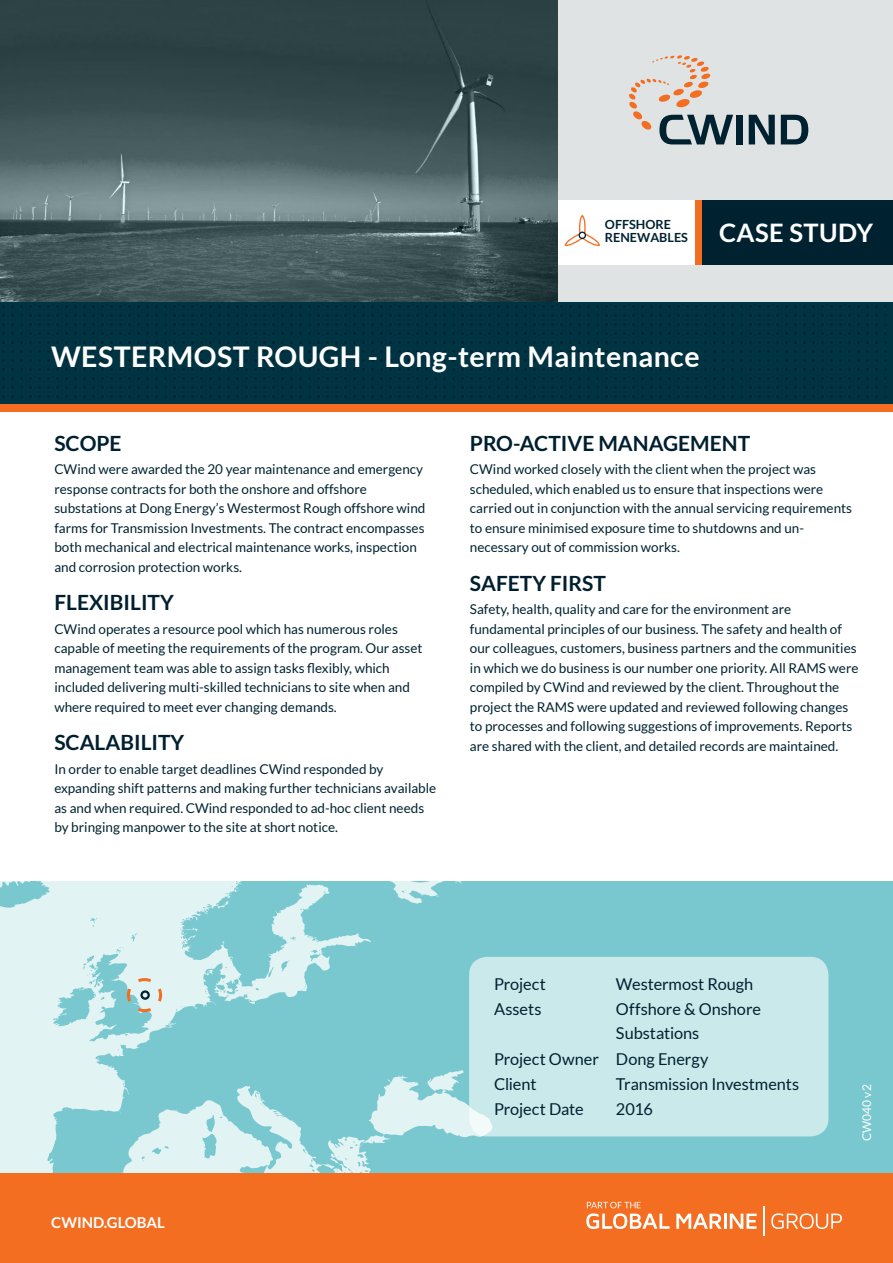
<style>
.page{position:relative;width:893px;height:1263px;background:#fff}
.page>*{position:absolute;margin:0;border:0;box-sizing:border-box;transform-origin:0 0}
.t1{font:700 28.5px "Lato";letter-spacing:.015em;color:#fff}
.t2{font:700 25.5px "Lato";letter-spacing:.015em;color:#fff}
.Heading_2{font:700 21px "Lato";color:#001f2e}
.Introduction{font:16.35px/24px "Lato";letter-spacing:-.005em;color:#002230}
.t3{font:700 15px "Lato";color:#fff}
.Body_copy{font:13.5px/19.5px "Lato";color:#002230}
.t4{font:700 12.6px/12.8px "Lato";color:#002230}
.Document_reference_n{font:12px "Lato";color:#fff}
</style>
<div class="page">
<div style="left:0;top:302px;width:893px;height:106px;background:linear-gradient(to right,#003341,#003341)"></div>
<div style="left:0;top:404px;width:893px;height:8px;background:#f36e21"></div>
<div style="left:558px;top:0;width:335px;height:302px;background:#e0e3e4"></div>
<svg style="left:629px;top:55px;width:104px;height:89px"></svg>
<div style="left:736px;top:115px;width:7px;height:29px;background:#002230"></div>
<svg style="left:749px;top:115px;width:26px;height:29px"></svg>
<svg style="left:781px;top:115px;width:27px;height:29px"></svg>
<div style="left:0;top:1173px;width:893px;height:90px;background:#f36e21"></div>
<svg style="left:676px;top:1213px;width:46px;height:16px"></svg>
<hr style="left:724px;top:1213px;width:3px;height:16px;background:#fff">
<svg style="left:730px;top:1213px;width:27px;height:16px"></svg>
<svg style="left:771px;top:1213px;width:71px;height:16px"></svg>
<hr style="left:763px;top:1206px;width:2px;height:30px;background:#fff">
<svg style="left:586px;top:1202px;width:83px;height:27px"></svg>
<div style="left:702px;top:200px;width:191px;height:65px;background:#002230"></div>
<div style="left:694px;top:200px;width:8px;height:65px;background:#f36e21"></div>
<div style="left:558px;top:200px;width:136px;height:65px;background:#fff"></div>
<svg style="left:0;top:0;width:558px;height:302px;background:#41575a"></svg>
<svg style="left:564px;top:215px;width:36px;height:31px"></svg>
<svg style="left:0;top:881px;width:893px;height:292px;background:#8cd0d5"></svg>
<svg style="left:202px;top:1115px;width:20px;height:44px"></svg>
<svg style="left:239px;top:1165px;width:29px;height:8px"></svg>
<svg style="left:402px;top:890px;width:5px;height:3px"></svg>
<svg style="left:268px;top:967px;width:6px;height:10px"></svg>
<svg style="left:281px;top:960px;width:10px;height:11px"></svg>
<svg style="left:254px;top:1091px;width:11px;height:16px"></svg>
<svg style="left:272px;top:1111px;width:13px;height:7px"></svg>
<svg style="left:255px;top:987px;width:5px;height:4px"></svg>
<svg style="left:281px;top:936px;width:16px;height:14px"></svg>
<svg style="left:300px;top:903px;width:13px;height:7px"></svg>
<svg style="left:304px;top:934px;width:13px;height:8px"></svg>
<svg style="left:309px;top:950px;width:12px;height:11px"></svg>
<svg style="left:141px;top:1145px;width:28px;height:16px"></svg>
<svg style="left:303px;top:1149px;width:12px;height:23px"></svg>
<svg style="left:332px;top:1138px;width:40px;height:35px"></svg>
<svg style="left:0;top:881px;width:240px;height:161px;background:#c4e6e8"></svg>
<div style="left:469px;top:957px;width:359px;height:179px;background:#c9e9eb;border-radius:18px"></div>
<p class="t4" style="left:605px;top:218px;width:85px">OFFSHORE<br>RENEWABLES</p>
<h2 class="t2" style="left:719px;top:218px;width:155px">CASE STUDY</h2>
<h1 class="t1" style="left:51px;top:340px;width:650px">WESTERMOST ROUGH - Long-term Maintenance</h1>
<p class="Heading_2" style="left:54px;top:431px;width:69px">SCOPE</p>
<p class="Body_copy" style="left:54px;top:460px;width:373px">CWind were awarded the 20 year maintenance and emergency response contracts for both the onshore and offshore substations at Dong Energy’s Westermost Rough offshore wind farms for Transmission Investments. The contract encompasses both mechanical and electrical maintenance works, inspection and corrosion protection works.</p>
<p class="Heading_2" style="left:54px;top:590px;width:121px">FLEXIBILITY</p>
<p class="Body_copy" style="left:54px;top:619px;width:370px">CWind operates a resource pool which has numerous roles capable of meeting the requirements of the program. Our asset management team was able to assign tasks flexibly, which included delivering multi-skilled technicians to site when and where required to meet ever changing demands.</p>
<p class="Heading_2" style="left:54px;top:730px;width:131px">SCALABILITY</p>
<p class="Body_copy" style="left:54px;top:759px;width:383px">In order to enable target deadlines CWind responded by expanding shift patterns and making further technicians available as and when required. CWind responded to ad-hoc client needs by bringing manpower to the site at short notice.</p>
<p class="Heading_2" style="left:470px;top:431px;width:282px">PRO-ACTIVE MANAGEMENT</p>
<p class="Body_copy" style="left:470px;top:460px;width:384px">CWind worked closely with the client when the project was scheduled, which enabled us to ensure that inspections were carried out in conjunction with the annual servicing requirements to ensure minimised exposure time to shutdowns and un&shy;necessary out of commission works.</p>
<p class="Heading_2" style="left:470px;top:571px;width:138px">SAFETY FIRST</p>
<p class="Body_copy" style="left:470px;top:600px;width:390px">Safety, health, quality and care for the environment are fundamental principles of our business. The safety and health of our colleagues, customers, business partners and the communities in which we do business is our number one priority. All RAMS were compiled by CWind and reviewed by the client. Throughout the project the RAMS were updated and reviewed following changes to processes and following suggestions of improvements. Reports are shared with the client, and detailed records are maintained.</p>
<p class="t3" style="left:51px;top:1214px;width:115px">CWIND.GLOBAL</p>
<p class="Introduction" style="left:494px;top:972px;width:53px">Project</p>
<p class="Introduction" style="left:616px;top:972px;width:139px">Westermost Rough</p>
<p class="Introduction" style="left:494px;top:997px;width:49px">Assets</p>
<p class="Introduction" style="left:616px;top:997px;width:146px">Offshore &amp; Onshore<br>Substations</p>
<p class="Introduction" style="left:494px;top:1046px;width:106px">Project Owner</p>
<p class="Introduction" style="left:616px;top:1046px;width:94px">Dong Energy</p>
<p class="Introduction" style="left:494px;top:1072px;width:44px">Client</p>
<p class="Introduction" style="left:616px;top:1072px;width:185px">Transmission Investments</p>
<p class="Introduction" style="left:494px;top:1097px;width:91px">Project Date</p>
<p class="Introduction" style="left:616px;top:1097px;width:39px">2016</p>
<p class="Document_reference_n" style="left:860px;top:1141px;width:58px;rotate:-90deg">CW040 v2</p>
</div>
